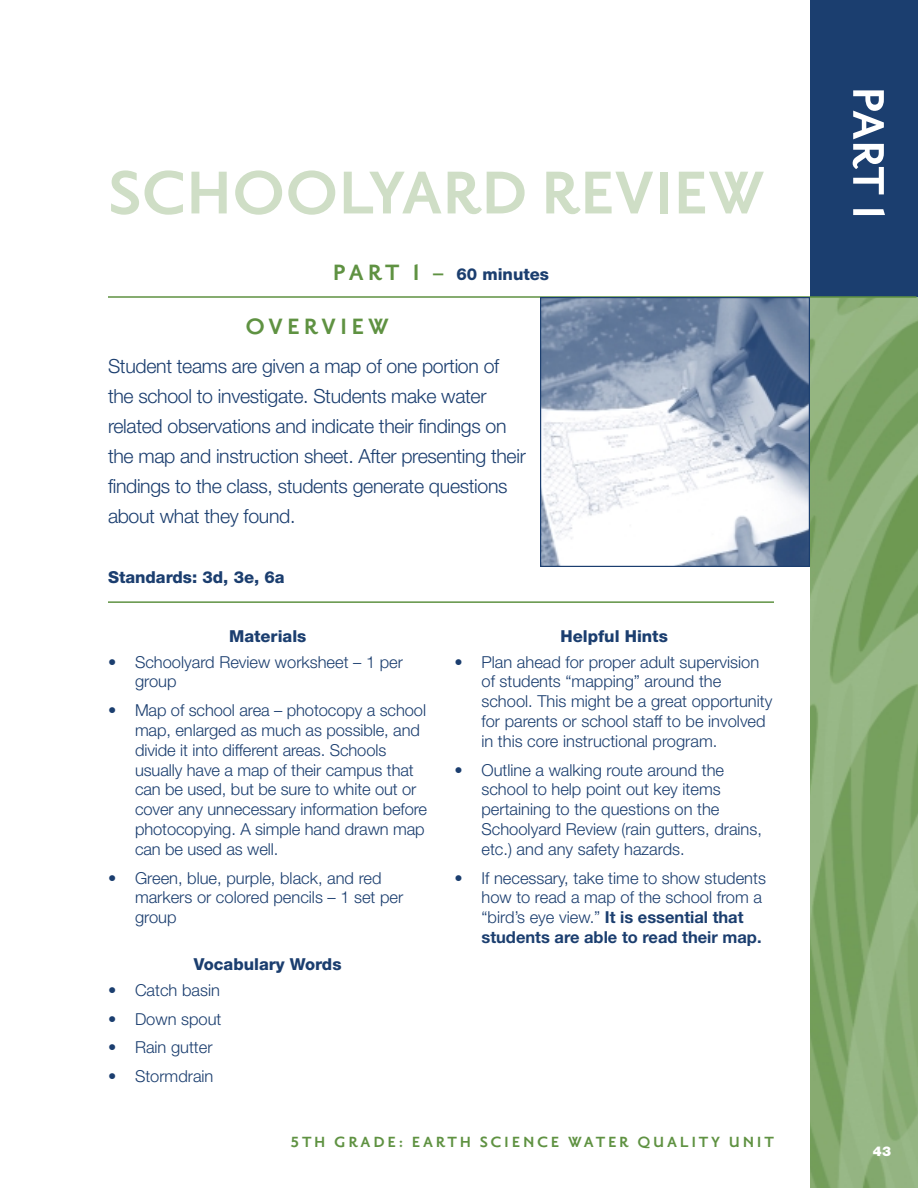
<style>
.page{position:relative;width:918px;height:1188px;background:#fff}
.page>*{position:absolute;margin:0;border:0;box-sizing:border-box;transform-origin:0 0}
.t1{font:700 73.5px "Priori San";color:#cfdec6}
.t2{font:700 54px "Priori San";color:#fff}
.t3{font:700 27px "Priori San";letter-spacing:.15em;color:#5f9242}
.t4{font:300 19.5px/30px "Helvetica Neue";letter-spacing:-.015em;color:#1b3e6f}
.t5{font:700 18px "Priori San";letter-spacing:.15em;color:#5f9242}
.t6{font:300 16.5px/19.8px "Helvetica Neue";color:#1b3e6f}
.t7{font:800 16.5px "Helvetica Neue";color:#1b3e6f}
.t8{font:900 13.5px "Helvetica Neue";color:#fff}
.s1{font-family:"Priori San";font-weight:700;font-size:27px;color:#5f9242}
.s2{font-weight:700}
</style>
<div class="page">
<img style="left:810px;top:297px;width:108px;height:891px">
<div style="left:810px;top:0;width:108px;height:297px;background:#1b3e6f"></div>
<hr style="left:108px;top:601px;width:666px;height:2px;background:#5f9242">
<hr style="left:108px;top:296px;width:808px;height:2px;background:#5f9242">
<img style="left:542px;top:299px;width:266px;height:266px">
<div style="left:540px;top:297px;width:270px;height:270px;border:1px solid #1b3e6f"></div>
<h1 class="t1" style="left:108px;top:145px;width:658px">SCHOOLYARD REVIEW</h1>
<p class="t7" style="left:333px;top:268px;width:218px"><span class="s1">PART 1 –</span> 60 minutes</p>
<h3 class="t3" style="left:245px;top:309px;width:145px">OVERVIEW</h3>
<p class="t4" style="left:108px;top:353px;width:419px">Student teams are given a map of one portion of the school to investigate. Students make water related observations and indicate their findings on the map and instruction sheet. After presenting their findings to the class, students generate questions about what they found.</p>
<p class="t7" style="left:108px;top:572px;width:178px">Standards: 3d, 3e, 6a</p>
<p class="t7" style="left:229px;top:630px;width:79px">Materials</p>
<p class="t6" style="left:135px;top:653px;width:270px;text-indent:-27px">• Schoolyard Review worksheet – 1 per group</p>
<p class="t6" style="left:135px;top:702px;width:294px;text-indent:-27px">• Map of school area – photocopy a school map, enlarged as much as possible, and divide it into different areas. Schools usually have a map of their campus that can be used, but be sure to white out or cover any unnecessary information before photocopying. A simple hand drawn map can be used as well.</p>
<p class="t6" style="left:135px;top:869px;width:270px;text-indent:-27px">• Green, blue, purple, black, and red markers or colored pencils – 1 set per group</p>
<p class="t7" style="left:194px;top:958px;width:149px">Vocabulary Words</p>
<p class="t6" style="left:108px;top:982px;width:113px">• Catch basin</p>
<p class="t6" style="left:108px;top:1010px;width:115px">• Down spout</p>
<p class="t6" style="left:108px;top:1039px;width:106px">• Rain gutter</p>
<p class="t6" style="left:108px;top:1068px;width:107px">• Stormdrain</p>
<p class="t7" style="left:561px;top:630px;width:109px">Helpful Hints</p>
<p class="t6" style="left:482px;top:653px;width:292px;text-indent:-27px">• Plan ahead for proper adult supervision of students “mapping” around the school. This might be a great opportunity for parents or school staff to be involved in this core instructional program.</p>
<p class="t6" style="left:482px;top:761px;width:282px;text-indent:-27px">• Outline a walking route around the school to help point out key items pertaining to the questions on the Schoolyard Review (rain gutters, drains, etc.) and any safety hazards.</p>
<p class="t6" style="left:482px;top:869px;width:286px;text-indent:-27px">• If necessary, take time to show students how to read a map of the school from a “bird’s eye view.” <span class="s2">It is essential that students are able to read their map.</span></p>
<p class="t5" style="left:291px;top:1130px;width:485px">5TH GRADE: EARTH SCIENCE WATER QUALITY UNIT</p>
<h2 class="t2" style="left:903px;top:86px;width:135px;rotate:90deg">PART 1</h2>
<p class="t8" style="left:873px;top:1146px;width:20px">43</p>
</div>
